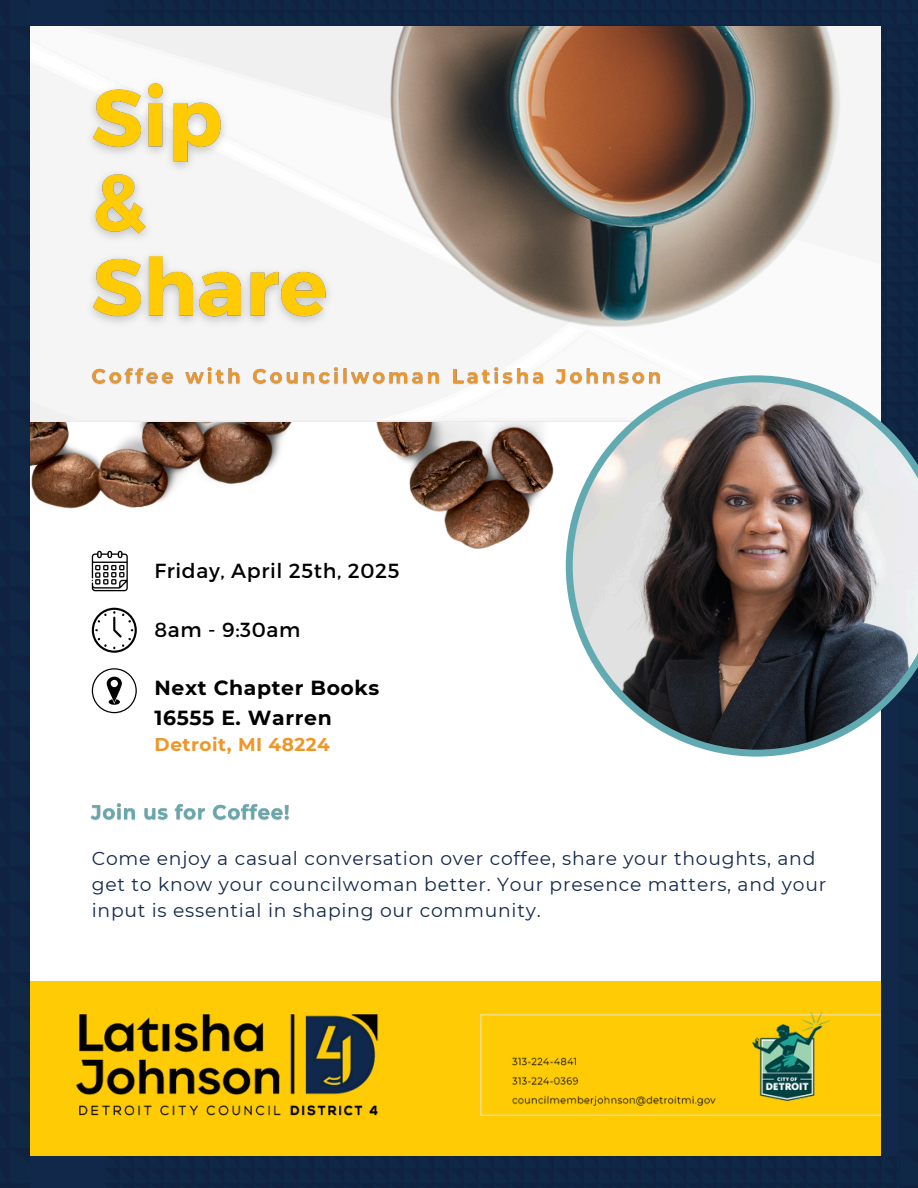
<style>
.page{position:relative;width:918px;height:1188px;background:#fff}
.page>*{position:absolute;margin:0;border:0;box-sizing:border-box;transform-origin:0 0}
.t1{font:20.4px "Montserrat";letter-spacing:.03em;color:#000}
.t2{font:700 20.4px/29.2px "Montserrat";letter-spacing:.03em;color:#000}
.t3{font:18.75px/25.8px "Montserrat";letter-spacing:.04em;color:#11284a}
.t4{font:700 18.45px "Montserrat";letter-spacing:.03em;color:#ee9626}
</style>
<div class="page">
<div style="left:29px;top:982px;width:852px;height:174px;background:#ffcb05"></div>
<img style="left:29px;top:1000px;width:852px;height:147px">
<img style="left:29px;top:421px;width:525px;height:129px">
<div style="left:29px;top:26px;width:318px;height:395px;background:#f5f5f5"></div>
<svg style="left:92px;top:551px;width:36px;height:40px"></svg>
<svg style="left:92px;top:608px;width:45px;height:45px"></svg>
<svg style="left:92px;top:668px;width:45px;height:45px"></svg>
<img style="left:76px;top:67px;width:267px;height:269px">
<img style="left:88px;top:364px;width:259px;height:26px">
<img style="left:90px;top:803px;width:199px;height:18px">
<div style="left:105px;top:1156px;width:794px;height:32px;background:#0f2545"></div>
<div style="left:899px;top:757px;width:19px;height:431px;background:#0f2846"></div>
<div style="left:881px;top:26px;width:37px;height:349px;background:#0f2443"></div>
<img style="left:347px;top:26px;width:494px;height:406px">
<svg style="left:566px;top:375px;width:352px;height:382px"></svg>
<div style="left:105px;top:0;width:813px;height:26px;background:#0f2646"></div>
<div style="left:0;top:0;width:29px;height:1185px;background:#0f2646"></div>
<p class="t1" style="left:155px;top:558px;width:246px">Friday, April 25th, 2025</p>
<p class="t1" style="left:155px;top:617px;width:147px">8am - 9:30am</p>
<p class="t2" style="left:155px;top:674px;width:226px">Next Chapter Books<br>16555 E. Warren</p>
<p class="t4" style="left:155px;top:733px;width:177px">Detroit, MI 48224</p>
<p class="t3" style="left:92px;top:846px;width:736px">Come enjoy a casual conversation over coffee, share your thoughts, and get to know your councilwoman better. Your presence matters, and your input is essential in shaping our community.</p>
</div>
